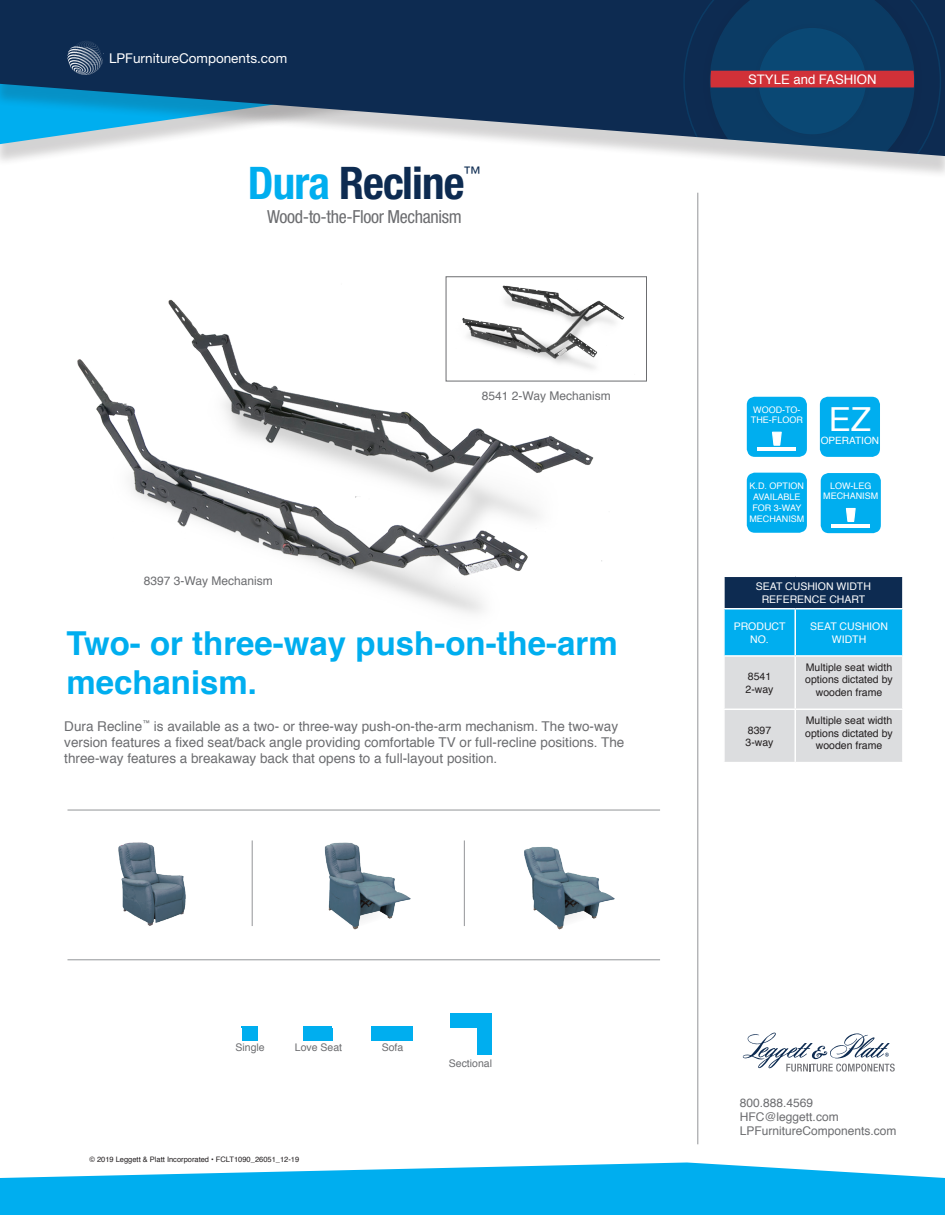
<style>
.page{position:relative;width:945px;height:1215px;background:#fff}
.page>*{position:absolute;margin:0;border:0;box-sizing:border-box;transform-origin:0 0}
.t1{font:700 condensed 45px "Helvetica Neue";letter-spacing:-.02em;color:#0d2b51}
.t2{font:33.15px "Helvetica";color:#fff}
.t3{font:700 33px/39.6px "Helvetica";color:#00aeef}
.t4{font:condensed 18px "Helvetica Neue";letter-spacing:-.02em;color:#6c6d70}
.t5{font:condensed 17.55px "Helvetica Neue";color:#0d2b51}
.t6{font:13.5px/16.2px "Helvetica";color:#6c6d70}
.t7{font:13.5px "Helvetica Neue";color:#fff}
.t8{font:13.2px "Helvetica";color:#fff}
.t9{font:12px/14.4px "Helvetica";color:#6c6d70}
.t10{font:10.5px/12.6px "Helvetica";color:#231f20}
.t11{font:10.5px/12.6px "Helvetica";color:#fff;text-align:center}
.t12{font:10.5px "Helvetica";color:#6c6d70}
.t13{font:10.05px "Helvetica";color:#fff}
.t14{font:9px/10.8px "Helvetica";color:#fff;text-align:center}
.t15{font:7.5px "Helvetica";color:#231f20}
.s1{color:#00aeef}
</style>
<div class="page">
<img style="left:77px;top:276px;width:570px;height:337px">
<div style="left:0;top:7px;width:945px;height:172px;background:#231f20;opacity:.2"></div>
<svg style="left:0;top:0;width:945px;height:156px;background:#3c5e7d"></svg>
<svg style="left:0;top:1162px;width:945px;height:53px;background:#27baf1"></svg>
<hr style="left:697px;top:193px;width:1px;height:951px;background:#939598">
<svg style="left:67px;top:41px;width:36px;height:34px"></svg>
<div style="left:820px;top:397px;width:60px;height:60px;background:#00aeef;border-radius:8px"></div>
<div style="left:724px;top:576px;width:179px;height:33px;background:#0d2b51"></div>
<svg style="left:725px;top:610px;width:177px;height:152px;background:#99cee3"></svg>
<hr style="left:723px;top:576px;width:72px;height:1px;background:#fff">
<hr style="left:723px;top:577px;width:2px;height:31px;background:#fff">
<hr style="left:795px;top:576px;width:109px;height:1px;background:#fff">
<hr style="left:902px;top:577px;width:2px;height:31px;background:#fff">
<hr style="left:723px;top:608px;width:72px;height:2px;background:#fff">
<hr style="left:795px;top:608px;width:109px;height:2px;background:#fff">
<hr style="left:794px;top:610px;width:2px;height:45px;background:#fff">
<hr style="left:723px;top:655px;width:72px;height:2px;background:#fff">
<hr style="left:795px;top:655px;width:109px;height:2px;background:#fff">
<hr style="left:794px;top:657px;width:2px;height:52px;background:#fff">
<hr style="left:723px;top:709px;width:72px;height:1px;background:#fff">
<hr style="left:795px;top:709px;width:109px;height:1px;background:#fff">
<hr style="left:794px;top:710px;width:2px;height:52px;background:#fff">
<hr style="left:68px;top:959px;width:592px;height:1px;background:#939598">
<hr style="left:68px;top:810px;width:592px;height:1px;background:#939598">
<hr style="left:252px;top:840px;width:1px;height:86px;background:#939598">
<hr style="left:464px;top:840px;width:1px;height:86px;background:#939598">
<div style="left:747px;top:473px;width:60px;height:60px;background:#00aeef;border-radius:8px"></div>
<div style="left:452px;top:1015px;width:12px;height:12px;background:#00aeef"></div>
<hr style="left:450px;top:1013px;width:42px;height:2px;background:#00aeef">
<hr style="left:491px;top:1013px;width:1px;height:42px;background:#00aeef">
<svg style="left:450px;top:1015px;width:2px;height:12px"></svg>
<svg style="left:478px;top:1054px;width:12px;height:1px"></svg>
<div style="left:465px;top:1015px;width:12px;height:12px;background:#00aeef"></div>
<div style="left:478px;top:1015px;width:12px;height:12px;background:#00aeef"></div>
<div style="left:478px;top:1028px;width:12px;height:12px;background:#00aeef"></div>
<div style="left:478px;top:1041px;width:12px;height:12px;background:#00aeef"></div>
<hr style="left:303px;top:1026px;width:29px;height:2px;background:#00aeef">
<div style="left:306px;top:1028px;width:12px;height:13px;background:#00aeef"></div>
<svg style="left:303px;top:1028px;width:2px;height:13px"></svg>
<svg style="left:331px;top:1028px;width:1px;height:13px"></svg>
<div style="left:318px;top:1028px;width:12px;height:13px;background:#00aeef"></div>
<svg style="left:242px;top:1026px;width:16px;height:15px"></svg>
<div style="left:373px;top:1028px;width:12px;height:13px;background:#00aeef"></div>
<hr style="left:371px;top:1026px;width:42px;height:2px;background:#00aeef">
<svg style="left:371px;top:1028px;width:2px;height:13px"></svg>
<svg style="left:412px;top:1028px;width:1px;height:13px"></svg>
<div style="left:386px;top:1028px;width:12px;height:13px;background:#00aeef"></div>
<div style="left:399px;top:1028px;width:12px;height:13px;background:#00aeef"></div>
<div style="left:747px;top:397px;width:60px;height:60px;background:#00aeef;border-radius:8px"></div>
<div style="left:821px;top:473px;width:60px;height:60px;background:#00aeef;border-radius:8px"></div>
<svg style="left:758px;top:431px;width:38px;height:20px"></svg>
<svg style="left:832px;top:507px;width:38px;height:20px"></svg>
<img style="left:448px;top:278px;width:196px;height:101px">
<div style="left:446px;top:276px;width:201px;height:105px;border:1px solid #6c6d70"></div>
<img style="left:118px;top:842px;width:68px;height:72px">
<svg style="left:122px;top:901px;width:61px;height:25px"></svg>
<img style="left:524px;top:846px;width:91px;height:84px">
<svg style="left:533px;top:895px;width:64px;height:34px"></svg>
<img style="left:324px;top:842px;width:87px;height:88px">
<svg style="left:328px;top:895px;width:64px;height:34px"></svg>
<svg style="left:743px;top:1032px;width:152px;height:40px"></svg>
<svg style="left:683px;top:0;width:258px;height:156px;background:#294265"></svg>
<p class="t7" style="left:109px;top:50px;width:180px">LPFurnitureComponents.com</p>
<h1 class="t1" style="left:248px;top:156px;width:218px"><span class="s1">Dura</span> Recline</h1>
<p class="t5" style="left:464px;top:163px;width:19px">™</p>
<h3 class="t4" style="left:267px;top:207px;width:196px">Wood-to-the-Floor Mechanism</h3>
<p class="t9" style="left:144px;top:574px;width:130px">8397 3-Way Mechanism</p>
<p class="t9" style="left:482px;top:389px;width:130px">8541 2-Way Mechanism</p>
<h3 class="t3" style="left:66px;top:624px;width:553px">Two- or three-way push-on-the-arm mechanism.</h3>
<p class="t6" style="left:64px;top:719px;width:562px">Dura Recline<sup>™</sup> is available as a two- or three-way push-on-the-arm mechanism. The two-way version features a fixed seat/back angle providing comfortable TV or full-recline positions. The three-way features a breakaway back that opens to a full-layout position.</p>
<p class="t8" style="left:748px;top:69px;width:130px">STYLE and FASHION</p>
<p class="t14" style="left:751px;top:404px;width:54px;text-align:left">WOOD-TO-<br>THE-FLOOR</p>
<p class="t14" style="left:749px;top:481px;width:56px">K.D. OPTION<br>AVAILABLE<br>FOR 3-WAY<br>MECHANISM</p>
<h2 class="t2" style="left:829px;top:393px;width:44px">EZ</h2>
<p class="t13" style="left:821px;top:433px;width:60px">OPERATION</p>
<p class="t14" style="left:823px;top:481px;width:56px">LOW-LEG<br>MECHANISM</p>
<p class="t11" style="left:756px;top:580px;width:117px">SEAT CUSHION WIDTH<br>REFERENCE CHART</p>
<p class="t11" style="left:734px;top:620px;width:53px">PRODUCT<br>NO.</p>
<p class="t11" style="left:810px;top:620px;width:79px">SEAT CUSHION<br>WIDTH</p>
<p class="t10" style="left:746px;top:671px;width:30px">8541<br>2-way</p>
<p class="t10" style="left:805px;top:661px;width:89px;text-align:center">Multiple seat width options dictated by wooden frame</p>
<p class="t10" style="left:746px;top:724px;width:30px">8397<br>3-way</p>
<p class="t10" style="left:805px;top:714px;width:89px;text-align:center">Multiple seat width options dictated by wooden frame</p>
<p class="t12" style="left:236px;top:1039px;width:31px">Single</p>
<p class="t12" style="left:295px;top:1039px;width:49px">Love Seat</p>
<p class="t12" style="left:382px;top:1039px;width:23px">Sofa</p>
<p class="t15" style="left:89px;top:1154px;width:211px">© 2019 Leggett &amp; Platt Incorporated • FCLT1090_26051_12-19</p>
<p class="t12" style="left:449px;top:1055px;width:45px">Sectional</p>
<p class="t9" style="left:740px;top:1096px;width:158px">800.888.4569<br>HFC@leggett.com<br>LPFurnitureComponents.com</p>
</div>
